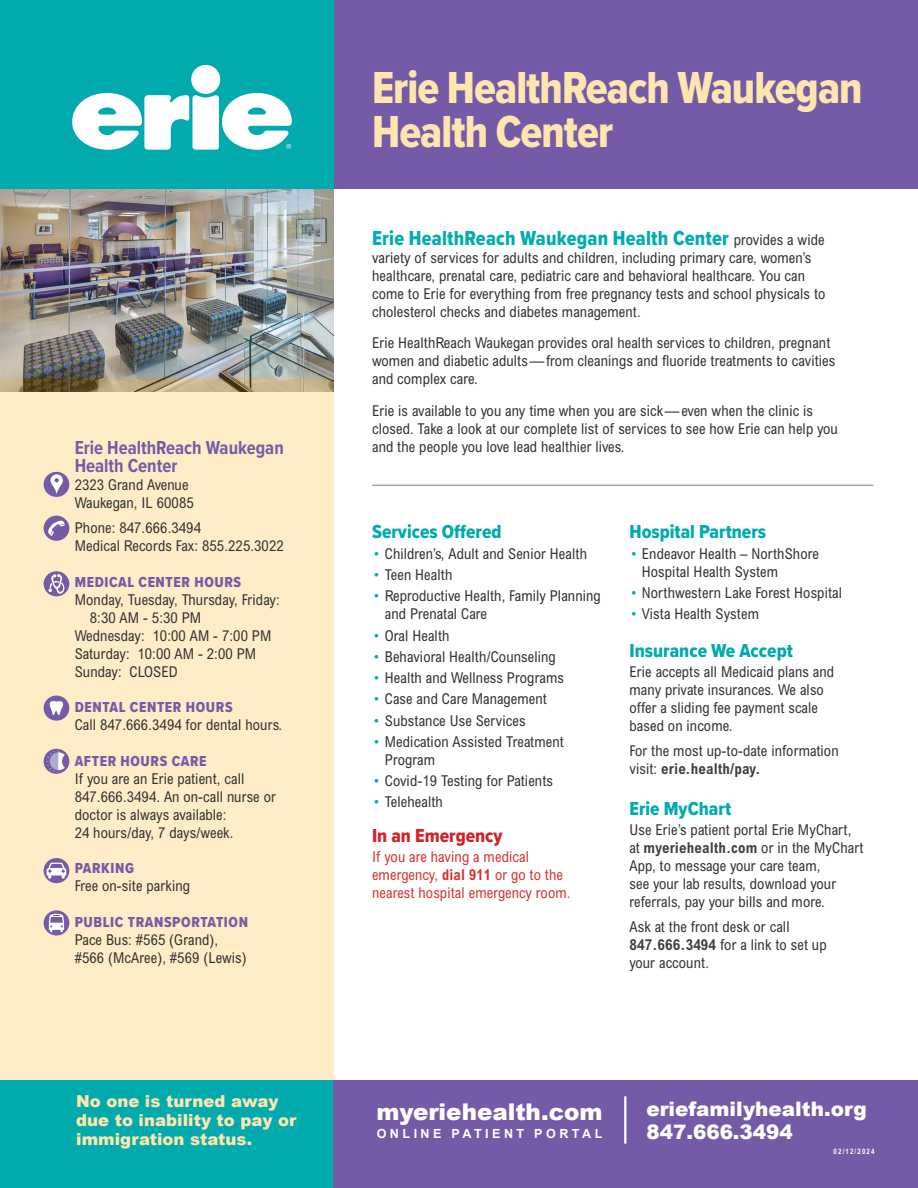
<style>
.page{position:relative;width:918px;height:1188px;background:#fff}
.page>*{position:absolute;margin:0;border:0;box-sizing:border-box;transform-origin:0 0}
.t1{font:46.5px/43.5px "Proxima Nova Cond Extrabld";letter-spacing:-.02em;color:#ffe6ae}
.t2{font:900 23.1px "Arial";color:#fff}
.t3{font:21px "Proxima Nova Cond Extrabld";letter-spacing:.01em;color:#00adb0}
.t4{font:900 19.95px/23px "Arial";color:#fff}
.t5{font:19.5px "Proxima Nova Cond Extrabld";color:#00aaad}
.t6{font:700 19.5px "Proxima Nova Cond";color:#755ba7}
.t7{font:19.5px "Proxima Nova Cond Extrabld";color:#d2232a}
.t8{font:900 16.5px/18.9px "Arial";color:#ffe6ae}
.t9{font:condensed 15px/18px "Arial MT Std";letter-spacing:.01em;color:#333132}
.t10{font:condensed 15px/18px "Arial MT Std";letter-spacing:.01em;color:#d4342e}
.t11{font:15px "Proxima Nova Cond Extrabld";letter-spacing:.04em;color:#755ba7}
.t12{font:700 12.6px "Arial";letter-spacing:.275em;color:#fff}
.t13{font:700 7.5px "Arial Narrow";letter-spacing:.15em;color:#fff}
.s1{font-family:"Arial MT Std";font-stretch:condensed;font-size:15px;color:#333132}
.s2{font-weight:300;color:#00aaad}
.s3{font-weight:700}
.s4{font-weight:700;color:#414042}
</style>
<div class="page">
<div style="left:0;top:0;width:334px;height:189px;background:#00aaad"></div>
<div style="left:0;top:1080px;width:340px;height:108px;background:#00aaad"></div>
<div style="left:334px;top:0;width:584px;height:189px;background:#755ba7"></div>
<div style="left:0;top:378px;width:334px;height:702px;background:#ffedc7"></div>
<div style="left:334px;top:1080px;width:584px;height:108px;background:#755ba7"></div>
<img style="left:0;top:189px;width:334px;height:203px">
<hr style="left:624px;top:1096px;width:2px;height:48px;background:#fff">
<div style="left:191px;top:65px;width:29px;height:29px;background:#fff;border-radius:50%"></div>
<svg style="left:72px;top:93px;width:220px;height:57px"></svg>
<div style="left:44px;top:516px;width:25px;height:25px;background:#755ba7;border-radius:50%"></div>
<svg style="left:48px;top:520px;width:17px;height:16px"></svg>
<div style="left:44px;top:472px;width:25px;height:25px;background:#755ba7;border-radius:50%"></div>
<svg style="left:50px;top:474px;width:13px;height:20px"></svg>
<div style="left:44px;top:571px;width:25px;height:25px;background:#755ba7;border-radius:50%"></div>
<svg style="left:49px;top:574px;width:16px;height:20px"></svg>
<svg style="left:44px;top:910px;width:25px;height:26px"></svg>
<svg style="left:49px;top:914px;width:15px;height:19px"></svg>
<svg style="left:44px;top:858px;width:25px;height:25px"></svg>
<svg style="left:47px;top:863px;width:19px;height:16px"></svg>
<div style="left:44px;top:749px;width:25px;height:25px;background:#755ba7;border-radius:50%"></div>
<svg style="left:46px;top:750px;width:19px;height:23px"></svg>
<div style="left:44px;top:696px;width:25px;height:25px;background:#755ba7;border-radius:50%"></div>
<svg style="left:50px;top:701px;width:13px;height:14px"></svg>
<hr style="left:372px;top:485px;width:502px;height:1px;background:#a7a9ac">
<h1 class="t1" style="left:372px;top:65px;width:492px">Erie HealthReach Waukegan<br>Health Center</h1>
<h3 class="t3" style="left:372px;top:222px;width:454px">Erie HealthReach Waukegan Health Center <span class="s1">provides a wide</span></h3>
<p class="t9" style="left:372px;top:248px;width:455px">variety of services for adults and children, including primary care, women’s healthcare, prenatal care, pediatric care and behavioral healthcare. You can come to Erie for everything from free pregnancy tests and school physicals to cholesterol checks and diabetes management.</p>
<p class="t9" style="left:372px;top:334px;width:465px">Erie HealthReach Waukegan provides oral health services to children, pregnant women and diabetic adults — from cleanings and fluoride treatments to cavities and complex care.</p>
<p class="t9" style="left:372px;top:401px;width:467px">Erie is available to you any time when you are sick — even when the clinic is closed. Take a look at our complete list of services to see how Erie can help you</p>
<h3 class="t6" style="left:75px;top:433px;width:211px">Erie HealthReach Waukegan</h3>
<p class="t9" style="left:372px;top:437px;width:254px">and the people you love lead healthier lives.</p>
<h3 class="t6" style="left:75px;top:451px;width:104px">Health Center</h3>
<p class="t9" style="left:75px;top:476px;width:121px">2323 Grand Avenue<br>Waukegan, IL 60085</p>
<p class="t9" style="left:75px;top:519px;width:211px">Phone: 847.666.3494<br>Medical Records Fax: 855.225.3022</p>
<p class="t11" style="left:75px;top:571px;width:168px">MEDICAL CENTER HOURS</p>
<p class="t9" style="left:75px;top:590px;width:207px">Monday, Tuesday, Thursday, Friday:</p>
<p class="t9" style="left:90px;top:608px;width:113px">8:30 AM - 5:30 PM</p>
<p class="t9" style="left:75px;top:626px;width:198px">Wednesday: 10:00 AM - 7:00 PM</p>
<p class="t9" style="left:75px;top:644px;width:183px">Saturday: 10:00 AM - 2:00 PM</p>
<p class="t9" style="left:75px;top:662px;width:105px">Sunday: CLOSED</p>
<p class="t11" style="left:75px;top:696px;width:159px">DENTAL CENTER HOURS</p>
<p class="t9" style="left:75px;top:716px;width:209px">Call 847.666.3494 for dental hours.</p>
<p class="t11" style="left:75px;top:750px;width:133px">AFTER HOURS CARE</p>
<p class="t9" style="left:75px;top:769px;width:203px">If you are an Erie patient, call<br>847.666.3494. An on-call nurse or doctor is always available:<br>24 hours/day, 7 days/week.</p>
<p class="t11" style="left:75px;top:857px;width:61px">PARKING</p>
<p class="t9" style="left:75px;top:877px;width:117px">Free on-site parking</p>
<p class="t11" style="left:75px;top:911px;width:175px">PUBLIC TRANSPORTATION</p>
<p class="t9" style="left:75px;top:930px;width:174px">Pace Bus: #565 (Grand), #566 (McAree), #569 (Lewis)</p>
<h3 class="t5" style="left:372px;top:518px;width:131px">Services Offered</h3>
<p class="t9" style="left:372px;top:544px;width:216px"><span class="s2">•</span> Children’s, Adult and Senior Health</p>
<p class="t9" style="left:372px;top:566px;width:82px"><span class="s2">•</span> Teen Health</p>
<p class="t9" style="left:385px;top:587px;width:218px;text-indent:-13px"><span class="s2">•</span> Reproductive Health, Family Planning and Prenatal Care</p>
<p class="t9" style="left:372px;top:626px;width:79px"><span class="s2">•</span> Oral Health</p>
<p class="t9" style="left:372px;top:647px;width:185px"><span class="s2">•</span> Behavioral Health/Counseling</p>
<p class="t9" style="left:372px;top:668px;width:193px"><span class="s2">•</span> Health and Wellness Programs</p>
<p class="t9" style="left:372px;top:690px;width:176px"><span class="s2">•</span> Case and Care Management</p>
<p class="t9" style="left:372px;top:711px;width:155px"><span class="s2">•</span> Substance Use Services</p>
<p class="t9" style="left:385px;top:732px;width:181px;text-indent:-13px"><span class="s2">•</span> Medication Assisted Treatment<br>Program</p>
<p class="t9" style="left:372px;top:771px;width:182px"><span class="s2">•</span> Covid-19 Testing for Patients</p>
<p class="t9" style="left:372px;top:793px;width:72px"><span class="s2">•</span> Telehealth</p>
<h3 class="t7" style="left:372px;top:821px;width:132px">In an Emergency</h3>
<p class="t10" style="left:372px;top:848px;width:200px">If you are having a medical emergency, <span class="s3">dial 911</span> or go to the nearest hospital emergency room.</p>
<h3 class="t5" style="left:630px;top:518px;width:138px">Hospital Partners</h3>
<p class="t9" style="left:642px;top:544px;width:179px;text-indent:-12px"><span class="s2">•</span> Endeavor Health – NorthShore<br>Hospital Health System</p>
<p class="t9" style="left:630px;top:584px;width:214px"><span class="s2">•</span> Northwestern Lake Forest Hospital</p>
<p class="t9" style="left:630px;top:605px;width:131px"><span class="s2">•</span> Vista Health System</p>
<h3 class="t5" style="left:630px;top:636px;width:165px">Insurance We Accept</h3>
<p class="t9" style="left:630px;top:663px;width:206px">Erie accepts all Medicaid plans and many private insurances. We also offer a sliding fee payment scale based on income.</p>
<p class="t9" style="left:630px;top:741px;width:211px">For the most up-to-date information visit: <span class="s4">erie.health/pay.</span></p>
<h3 class="t5" style="left:630px;top:794px;width:103px">Erie MyChart</h3>
<p class="t9" style="left:629px;top:821px;width:236px">Use Erie’s patient portal Erie MyChart, at <span class="s4">myeriehealth.com</span> or in the MyChart App, to message your care team,<br>see your lab results, download your referrals, pay your bills and more.</p>
<p class="t9" style="left:629px;top:918px;width:199px">Ask at the front desk or call<br><span class="s4">847.666.3494</span> for a link to set up your account.</p>
<p class="t8" style="left:76px;top:1091px;width:222px">No one is turned away due to inability to pay or immigration status.</p>
<h2 class="t2" style="left:376px;top:1095px;width:228px">myeriehealth.com</h2>
<p class="t12" style="left:377px;top:1125px;width:227px">ONLINE PATIENT PORTAL</p>
<h3 class="t4" style="left:646px;top:1096px;width:222px">eriefamilyhealth.org<br>847.666.3494</h3>
<p class="t13" style="left:834px;top:1145px;width:42px">02/12/2024</p>
</div>
